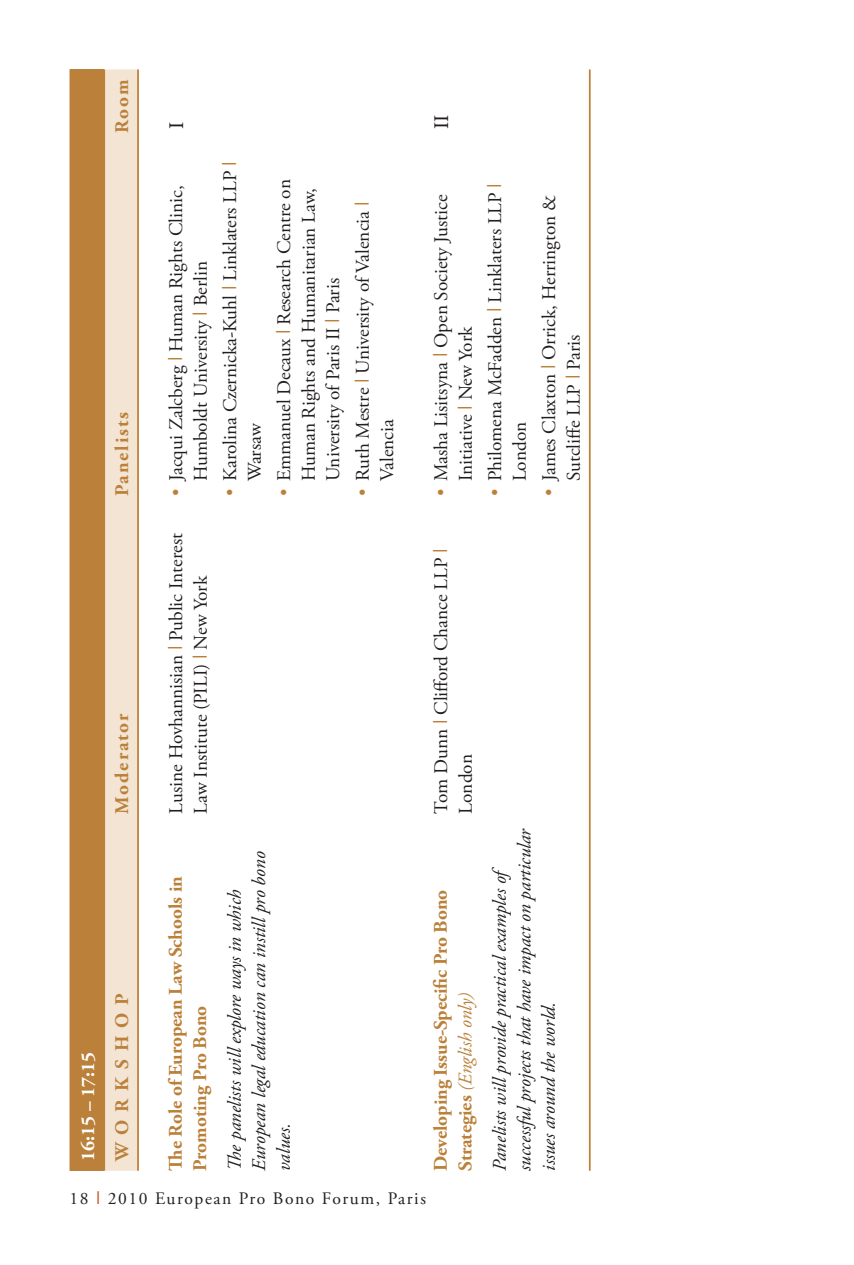
<style>
.page{position:relative;width:854px;height:1265px;background:#fff}
.page>*{position:absolute;margin:0;border:0;box-sizing:border-box;transform-origin:0 0}
.t1{font:21px "Minion Pro";color:#231f20}
.t2{font:19.25px/24.5px "Adobe Garamond Pro";color:#231f20}
.t3{font:italic 19.25px/24.5px "Adobe Garamond Pro";color:#231f20}
.t4{font:700 19.25px/24.5px "Adobe Garamond Pro";color:#bb813a}
.t5{font:700 19.25px "Adobe Garamond Pro";color:#fff}
.t6{font:700 19.25px "Adobe Garamond Pro";letter-spacing:.095em;color:#bb813a}
.t7{font:700 19.25px "Adobe Garamond Pro";letter-spacing:.1em;color:#bb813a}
.t8{font:17.5px "Adobe Garamond Pro";letter-spacing:.09em;color:#231f20}
.s1{color:#bb813a}
.s2{font-family:"Scala Sans";color:#bb813a}
.s3{font-weight:400;font-style:italic}
.s4{font-family:"Scala Sans";color:#c85023}
</style>
<div class="page">
<div style="left:70px;top:69px;width:34px;height:1102px;background:#bb813a"></div>
<svg style="left:105px;top:69px;width:32px;height:1102px;background:#f1e1d0"></svg>
<hr style="left:69px;top:69px;width:2px;height:1102px;background:#bb813a">
<hr style="left:137px;top:69px;width:2px;height:1102px;background:#bb813a">
<hr style="left:588px;top:69px;width:2px;height:1102px;background:#bb813a">
<hr style="left:103px;top:69px;width:2px;height:1102px;background:#bb813a">
<p class="t4" style="left:111px;top:133px;width:55px;rotate:-90deg">Room</p>
<p class="t7" style="left:114px;top:496px;width:86px;rotate:-90deg">Panelists</p>
<p class="t6" style="left:114px;top:814px;width:101px;rotate:-90deg">Moderator</p>
<p class="t5" style="left:80px;top:1161px;width:110px;rotate:-90deg">16:15 – 17:15</p>
<p class="t4" style="left:111px;top:1161px;width:169px;rotate:-90deg">WORKSHOP</p>
<p class="t1" style="left:168px;top:129px;width:9px;rotate:-90deg">I</p>
<p class="t2" style="left:165px;top:481px;width:297px;text-indent:-15px;rotate:-90deg"><span class="s1">•</span> Jacqui Zalcberg <span class="s2">l</span> Human Rights Clinic,<br>Humboldt University <span class="s2">l</span> Berlin</p>
<p class="t2" style="left:219px;top:481px;width:321px;text-indent:-15px;rotate:-90deg"><span class="s1">•</span> Karolina Czernicka-Kuhl <span class="s2">l</span> Linklaters LLP <span class="s2">l<br></span>Warsaw</p>
<p class="t2" style="left:273px;top:481px;width:303px;text-indent:-15px;rotate:-90deg"><span class="s1">•</span> Emmanuel Decaux <span class="s2">l</span> Research Centre on<br>Human Rights and Humanitarian Law,<br>University of Paris II <span class="s2">l</span> Paris</p>
<p class="t2" style="left:352px;top:481px;width:281px;text-indent:-15px;rotate:-90deg"><span class="s1">•</span> Ruth Mestre <span class="s2">l</span> University of Valencia <span class="s2">l<br></span>Valencia</p>
<p class="t2" style="left:165px;top:814px;width:282px;rotate:-90deg">Lusine Hovhannisian <span class="s2">l</span> Public Interest<br>Law Institute (PILI) <span class="s2">l</span> New York</p>
<p class="t4" style="left:165px;top:1171px;width:296px;rotate:-90deg">The Role of European Law Schools in<br>Promoting Pro Bono</p>
<p class="t3" style="left:224px;top:1171px;width:321px;rotate:-90deg">The panelists will explore ways in which<br>European legal education can instill pro bono values.</p>
<p class="t1" style="left:433px;top:129px;width:16px;rotate:-90deg">II</p>
<p class="t2" style="left:430px;top:481px;width:288px;text-indent:-15px;rotate:-90deg"><span class="s1">•</span> Masha Lisitsyna <span class="s2">l</span> Open Society Justice<br>Initiative <span class="s2">l</span> New York</p>
<p class="t2" style="left:484px;top:481px;width:299px;text-indent:-15px;rotate:-90deg"><span class="s1">•</span> Philomena McFadden <span class="s2">l</span> Linklaters LLP <span class="s2">l<br></span>London</p>
<p class="t2" style="left:538px;top:481px;width:288px;text-indent:-15px;rotate:-90deg"><span class="s1">•</span> James Claxton <span class="s2">l</span> Orrick, Herrington &amp;<br>Sutcliffe LLP <span class="s2">l</span> Paris</p>
<p class="t2" style="left:430px;top:814px;width:267px;rotate:-90deg">Tom Dunn <span class="s2">l</span> Clifford Chance LLP <span class="s2">l<br></span>London</p>
<p class="t4" style="left:430px;top:1171px;width:282px;rotate:-90deg">Developing Issue-Specific Pro Bono<br>Strategies <span class="s3">(English only)</span></p>
<p class="t3" style="left:489px;top:1171px;width:344px;rotate:-90deg">Panelists will provide practical examples of successful projects that have impact on particular issues around the world.</p>
<p class="t8" style="left:69px;top:1191px;width:358px">18 <span class="s4">l</span> 2010 European Pro Bono Forum, Paris</p>
</div>
